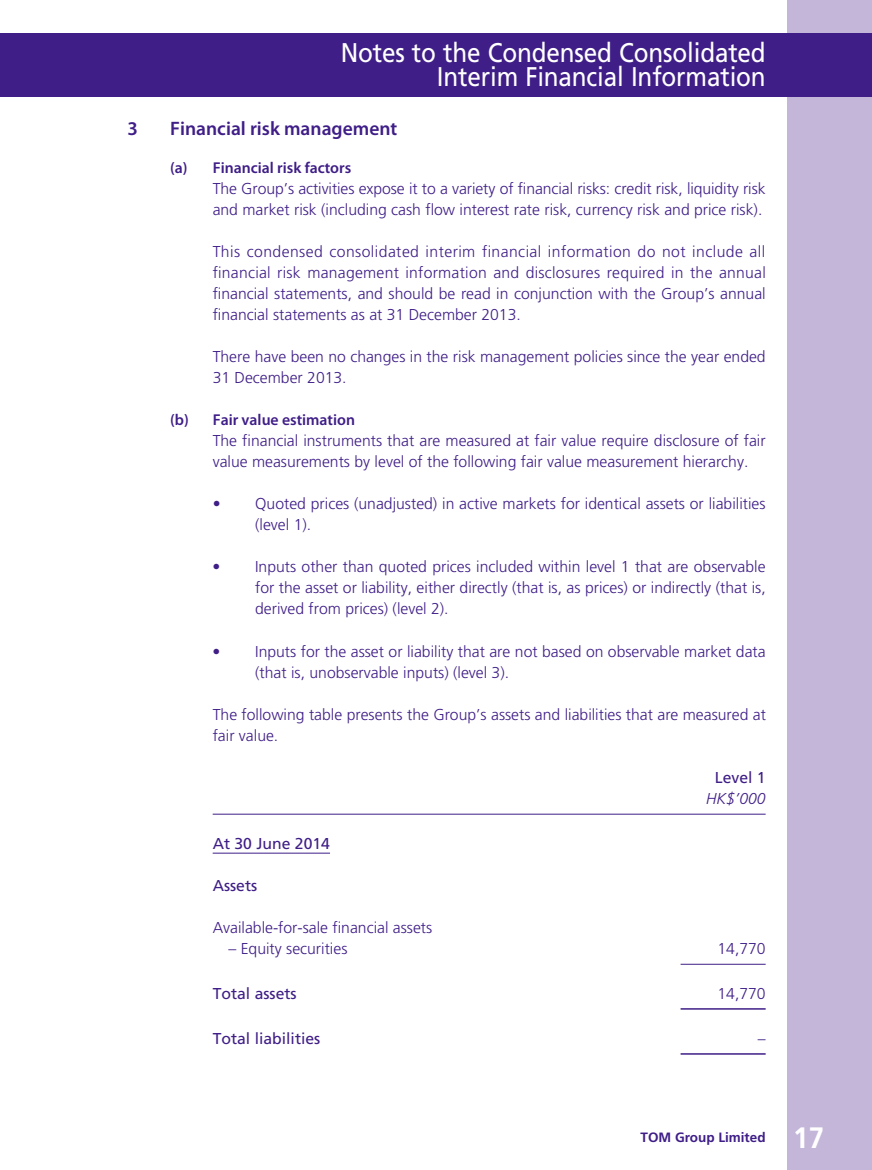
<style>
.page{position:relative;width:872px;height:1170px;background:#fff}
.page>*{position:absolute;margin:0;border:0;box-sizing:border-box;transform-origin:0 0}
.t1{font:700 29.55px "Frutiger LT Std";color:#fff;scale:.94 1}
.t2{font:27px/24px "Frutiger LT Std";letter-spacing:-.005em;color:#fff;text-align:right;scale:.9 1}
.t3{font:600 19.5px "Myriad Pro";color:#3f1e87}
.t4{font:300 15.75px/21px "Frutiger LT Std";color:#3f1e87}
.t5{font:15.75px "Frutiger LT Std";color:#3f1e87}
.t6{font:600 15.75px "Myriad Pro";color:#3f1e87}
.t7{font:italic 300 15.75px "Frutiger LT Std";color:#3f1e87}
.t8{font:700 13.5px "Frutiger LT Std";color:#3f1e87}
</style>
<div class="page">
<div style="left:787px;top:0;width:85px;height:1169px;background:#c3b6d9"></div>
<div style="left:0;top:33px;width:872px;height:64px;background:#3f1e87"></div>
<hr style="left:213px;top:813px;width:552px;height:1px;background:#3f1e87">
<hr style="left:213px;top:852px;width:117px;height:1px;background:#3f1e87">
<hr style="left:680px;top:963px;width:85px;height:1px;background:#3f1e87">
<hr style="left:680px;top:1008px;width:85px;height:1px;background:#3f1e87">
<hr style="left:680px;top:1053px;width:85px;height:1px;background:#3f1e87">
<h2 class="t2" style="left:341px;top:41px;width:474px">Notes to the Condensed Consolidated<br>Interim Financial Information</h2>
<p class="t3" style="left:128px;top:116px;width:12px">3</p>
<p class="t3" style="left:170px;top:116px;width:229px">Financial risk management</p>
<p class="t6" style="left:170px;top:158px;width:183px">(a) Financial risk factors</p>
<p class="t4" style="left:213px;top:178px;width:554px">The Group’s activities expose it to a variety of financial risks: credit risk, liquidity risk and market risk (including cash flow interest rate risk, currency risk and price risk).</p>
<p class="t4" style="left:213px;top:241px;width:555px;text-align:justify">This condensed consolidated interim financial information do not include all financial risk management information and disclosures required in the annual financial statements, and should be read in conjunction with the Group’s annual financial statements as at 31 December 2013.</p>
<p class="t4" style="left:213px;top:346px;width:554px">There have been no changes in the risk management policies since the year ended<br>31 December 2013.</p>
<p class="t6" style="left:170px;top:410px;width:186px">(b) Fair value estimation</p>
<p class="t4" style="left:213px;top:430px;width:554px">The financial instruments that are measured at fair value require disclosure of fair value measurements by level of the following fair value measurement hierarchy.</p>
<p class="t4" style="left:255px;top:493px;width:512px;text-indent:-42px">• Quoted prices (unadjusted) in active markets for identical assets or liabilities (level 1).</p>
<p class="t4" style="left:255px;top:556px;width:512px;text-align:justify;text-indent:-43px">• Inputs other than quoted prices included within level 1 that are observable for the asset or liability, either directly (that is, as prices) or indirectly (that is, derived from prices) (level 2).</p>
<p class="t4" style="left:255px;top:640px;width:512px;text-indent:-43px">• Inputs for the asset or liability that are not based on observable market data (that is, unobservable inputs) (level 3).</p>
<p class="t4" style="left:213px;top:703px;width:555px">The following table presents the Group’s assets and liabilities that are measured at fair value.</p>
<p class="t5" style="left:715px;top:767px;width:52px">Level 1</p>
<p class="t7" style="left:706px;top:789px;width:61px">HK$’000</p>
<p class="t5" style="left:213px;top:833px;width:119px">At 30 June 2014</p>
<p class="t5" style="left:213px;top:875px;width:46px">Assets</p>
<p class="t4" style="left:213px;top:916px;width:221px">Available-for-sale financial assets</p>
<p class="t4" style="left:228px;top:937px;width:120px">– Equity securities</p>
<p class="t4" style="left:717px;top:937px;width:50px">14,770</p>
<p class="t5" style="left:213px;top:983px;width:86px">Total assets</p>
<p class="t4" style="left:717px;top:982px;width:50px">14,770</p>
<p class="t5" style="left:213px;top:1028px;width:109px">Total liabilities</p>
<p class="t4" style="left:757px;top:1027px;width:9px">–</p>
<p class="t8" style="left:640px;top:1129px;width:127px">TOM Group Limited</p>
<h1 class="t1" style="left:793px;top:1119px;width:34px">17</h1>
</div>
